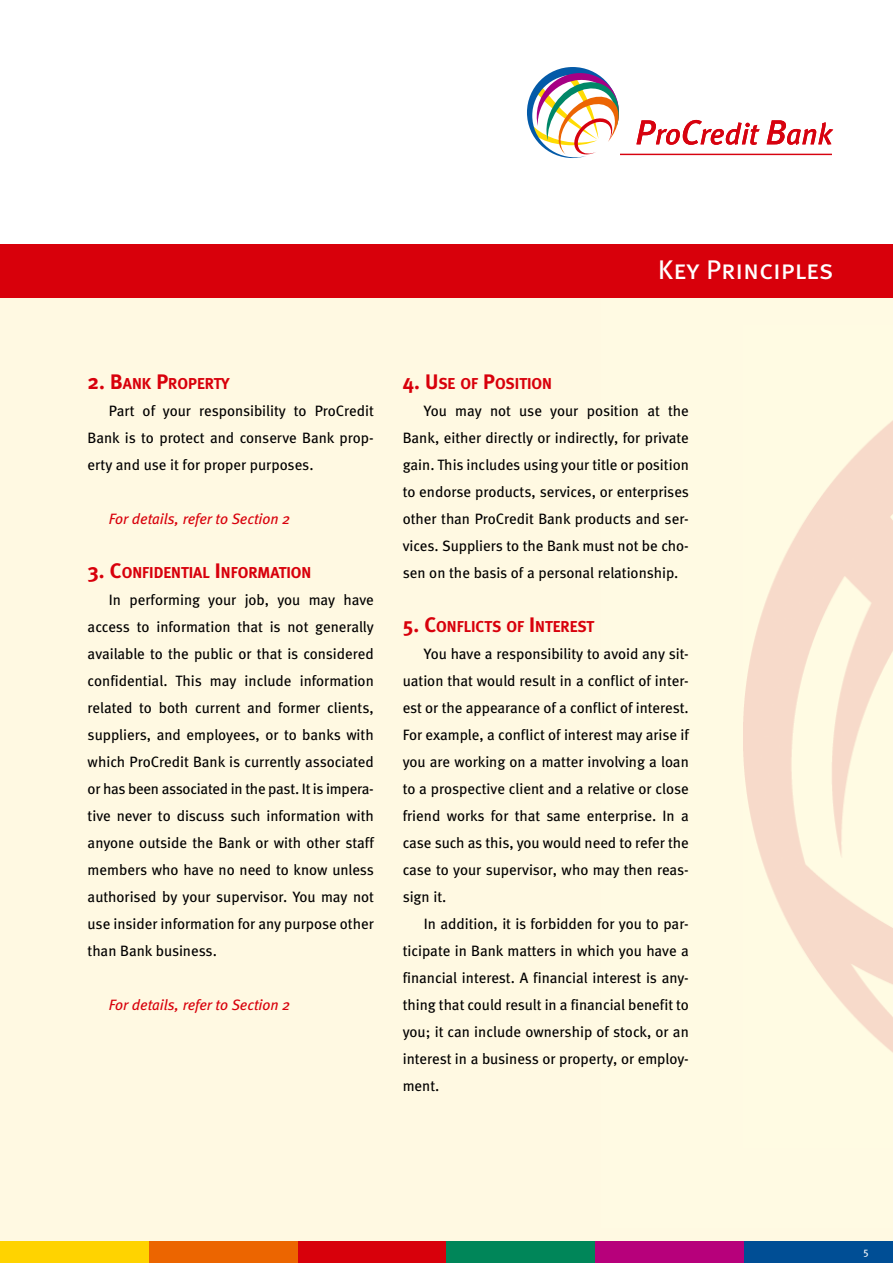
<style>
.page{position:relative;width:893px;height:1263px;background:#fff}
.page>*{position:absolute;margin:0;border:0;box-sizing:border-box;transform-origin:0 0}
.t1{font:27px "Meta Book Caps";color:#fff}
.t2{font:700 15.75px "Meta";color:#d8000b}
.t3{font:15px/27px "Meta";color:#000;text-align:justify}
.t4{font:italic 15px "Meta";color:#d8000b}
.t5{font:10.5px "Meta";color:#fff}
.s1{font-size:21px}
</style>
<div class="page">
<div style="left:0;top:289px;width:893px;height:974px;background:#fff9e2"></div>
<img style="left:743px;top:420px;width:150px;height:633px">
<div style="left:0;top:244px;width:893px;height:53px;background:#d8000b"></div>
<svg style="left:527px;top:67px;width:95px;height:91px"></svg>
<hr style="left:620px;top:154px;width:212px;height:1px;background:#d7020f">
<svg style="left:636px;top:120px;width:124px;height:25px"></svg>
<svg style="left:767px;top:120px;width:66px;height:25px"></svg>
<div style="left:0;top:1242px;width:149px;height:21px;background:#ffd300"></div>
<div style="left:149px;top:1242px;width:149px;height:21px;background:#ec6500"></div>
<div style="left:298px;top:1242px;width:148px;height:21px;background:#d8000b"></div>
<div style="left:446px;top:1242px;width:149px;height:21px;background:#008659"></div>
<div style="left:595px;top:1242px;width:149px;height:21px;background:#b7007b"></div>
<div style="left:744px;top:1242px;width:149px;height:21px;background:#004e95"></div>
<h1 class="t1" style="left:658px;top:253px;width:177px">Key Principles</h1>
<p class="t2" style="left:88px;top:375px;width:143px"><span class="s1">2. B</span>ANK <span class="s1">P</span>ROPERTY</p>
<p class="t3" style="left:88px;top:398px;width:288px;text-indent:21px">Part of your responsibility to ProCredit Bank is to protect and conserve Bank prop&shy;erty and use it for proper purposes.</p>
<p class="t4" style="left:109px;top:510px;width:183px">For details, refer to Section 2</p>
<p class="t2" style="left:88px;top:564px;width:225px"><span class="s1">3. C</span>ONFIDENTIAL <span class="s1">I</span> NFORMATION</p>
<p class="t3" style="left:88px;top:587px;width:288px;text-indent:21px">In performing your job, you may have access to information that is not generally available to the public or that is considered confidential. This may include information related to both current and former clients, suppliers, and employees, or to banks with which ProCredit Bank is currently associated or has been associated in the past. It is impera&shy;tive never to discuss such information with anyone outside the Bank or with other staff members who have no need to know unless authorised by your supervisor. You may not use insider information for any purpose other than Bank business.</p>
<p class="t4" style="left:109px;top:996px;width:183px">For details, refer to Section 2</p>
<p class="t2" style="left:403px;top:374px;width:151px"><span class="s1">4. U</span>SE OF <span class="s1">P</span>OSITION</p>
<p class="t3" style="left:403px;top:397px;width:288px;text-indent:21px">You may not use your position at the Bank, either directly or indirectly, for private gain. This includes using your title or position to endorse products, services, or enterprises other than ProCredit Bank products and ser&shy;vices. Suppliers to the Bank must not be cho&shy;sen on the basis of a personal relationship.</p>
<p class="t2" style="left:403px;top:617px;width:193px"><span class="s1">5. C</span>ONFLICTS OF <span class="s1">I</span> NTEREST</p>
<p class="t3" style="left:403px;top:640px;width:288px;text-indent:21px">You have a responsibility to avoid any sit&shy;uation that would result in a conflict of inter&shy;est or the appearance of a conflict of interest.<br>For example, a conflict of interest may arise if you are working on a matter involving a loan to a prospective client and a relative or close friend works for that same enterprise. In a case such as this, you would need to refer the case to your supervisor, who may then reas&shy;sign it.</p>
<p class="t3" style="left:403px;top:910px;width:288px;text-indent:21px">In addition, it is forbidden for you to par&shy;ticipate in Bank matters in which you have a financial interest. A financial interest is any&shy;thing that could result in a financial benefit to you; it can include ownership of stock, or an interest in a business or property, or employ&shy;ment.</p>
<p class="t5" style="left:863px;top:1245px;width:7px">5</p>
</div>
